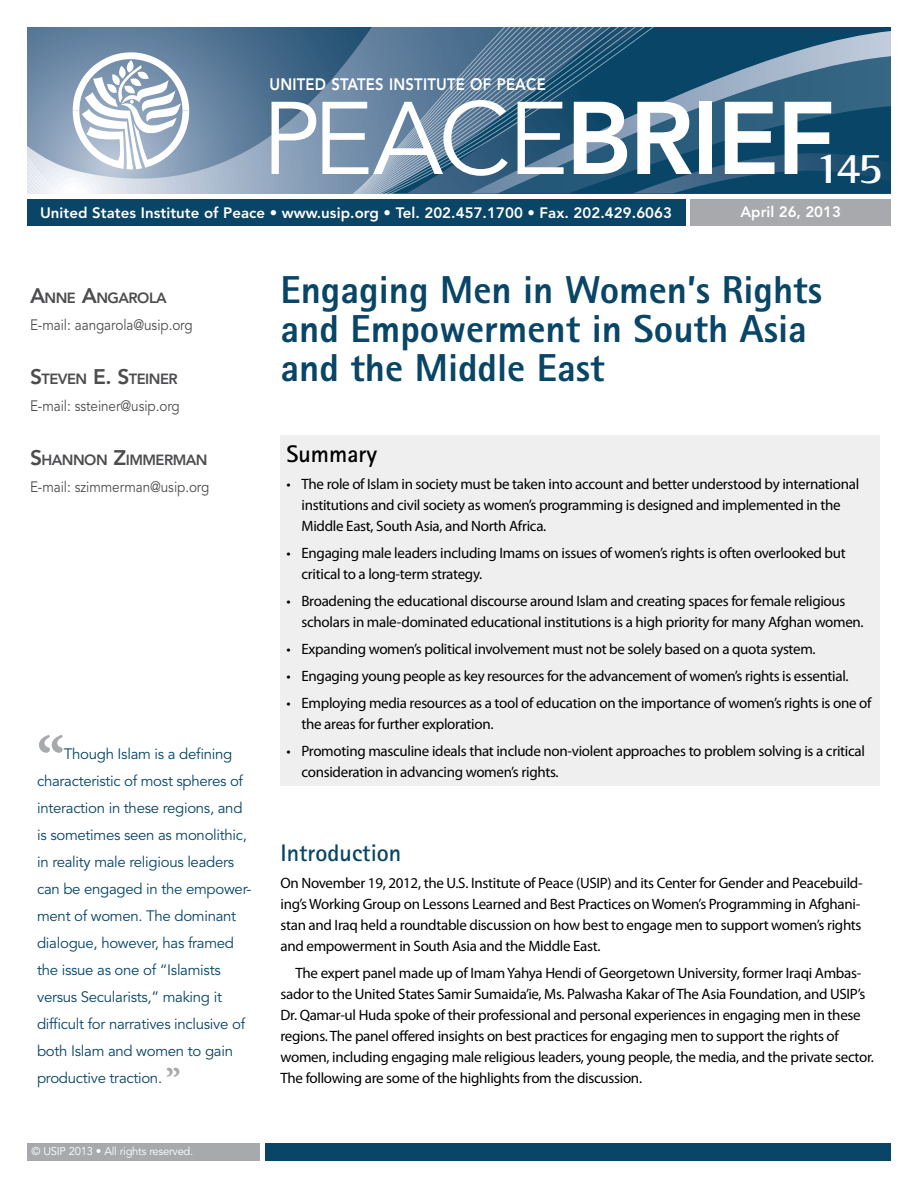
<style>
.page{position:relative;width:918px;height:1188px;background:#fff}
.page>*{position:absolute;margin:0;border:0;box-sizing:border-box;transform-origin:0 0}
.t1{font:102px "Avenir LT Std";color:#fff}
.t2{font:700 63px "Minion Pro";color:#a7a9ac}
.t3{font:700 45px "Rotis Semi Serif";color:#fff}
.t4{font:800 39px/39px "Rotis Sans Serif";color:#084566}
.t5{font:700 24px "Rotis Sans Serif";color:#084566}
.t6{font:700 24px "Rotis Sans Serif";color:#000}
.t7{font:800 16.5px "Avenir LT Std";letter-spacing:.015em;color:#fff;scale:.9 1}
.t8{font:15px/21px "Myriad Pro";letter-spacing:-.02em;color:#000}
.t9{font:15px/27px "Avenir LT Std";letter-spacing:-.02em;color:#084566}
.t10{font:800 15px "Avenir LT Std";letter-spacing:.005em;color:#fff}
.t11{font:15px "Avenir LT Std";letter-spacing:-.005em;color:#4d4d4f;scale:.9 1}
.t12{font:800 14.7px "Avenir LT Std";letter-spacing:-.035em;color:#4d4d4f}
.t13{font:11.25px "Avenir LT Std";letter-spacing:-.025em;color:#fff}
.s1{font-weight:800}
.s2{font-size:21px}
.s3{font-family:"Minion Pro";font-weight:700;font-size:33px;color:#a7a9ac}
</style>
<div class="page">
<svg style="left:27px;top:27px;width:864px;height:167px;background:#4d7491"></svg>
<div style="left:27px;top:199px;width:659px;height:27px;background:#084566"></div>
<div style="left:690px;top:199px;width:201px;height:27px;background:#a7a9ac"></div>
<svg style="left:73px;top:52px;width:116px;height:117px"></svg>
<div style="left:265px;top:1143px;width:626px;height:18px;background:#084566"></div>
<div style="left:27px;top:1143px;width:233px;height:18px;background:#a7a9ac"></div>
<div style="left:280px;top:435px;width:600px;height:351px;background:#efeff0"></div>
<p class="t7" style="left:269px;top:75px;width:109px">UNITED STates</p>
<p class="t7" style="left:389px;top:75px;width:11px">institute</p>
<p class="t7" style="left:470px;top:75px;width:83px">of peace</p>
<h1 class="t1" style="left:262px;top:80px;width:575px">peace<span class="s1">BrieF</span></h1>
<h3 class="t3" style="left:815px;top:141px;width:70px">145</h3>
<p class="t10" style="left:40px;top:204px;width:634px">United States Institute of Peace • www.usip.org • Tel. 202.457.1700 • Fax. 202.429.6063</p>
<p class="t10" style="left:740px;top:203px;width:102px">April 26, 2013</p>
<p class="t12" style="left:30px;top:289px;width:138px"><span class="s2">A</span>NNE <span class="s2">A</span>NGAROLA</p>
<p class="t11" style="left:30px;top:316px;width:182px">E-mail: aangarola@usip.org</p>
<p class="t12" style="left:30px;top:370px;width:149px"><span class="s2">S</span>TEVEN <span class="s2">E. S</span>TEINER</p>
<p class="t11" style="left:30px;top:397px;width:168px">E-mail: ssteiner@usip.org</p>
<p class="t12" style="left:30px;top:451px;width:179px"><span class="s2">S</span>HANNON <span class="s2">Z</span>IMMERMAN</p>
<p class="t11" style="left:30px;top:478px;width:201px">E-mail: szimmerman@usip.org</p>
<h2 class="t2" style="left:37px;top:715px;width:30px">“</h2>
<p class="t9" style="left:37px;top:741px;width:216px;text-indent:27px">Though Islam is a defining characteristic of most spheres of interaction in these regions, and is sometimes seen as monolithic, in reality male religious leaders can be engaged in the empower&shy;ment of women. The dominant dialogue, however, has framed the issue as one of “Islamists versus Secularists,” making it difficult for narratives inclusive of both Islam and women to gain productive traction. <span class="s3">”</span></p>
<p class="t13" style="left:32px;top:1145px;width:163px">© USIP 2013 • All rights reserved.</p>
<h3 class="t4" style="left:280px;top:270px;width:543px">Engaging Men in Women’s Rights and Empowerment in South Asia and the Middle East</h3>
<h3 class="t6" style="left:286px;top:439px;width:92px">Summary</h3>
<p class="t8" style="left:302px;top:473px;width:559px;text-indent:-15px">• The role of Islam in society must be taken into account and better understood by international institutions and civil society as women’s programming is designed and implemented in the<br>Middle East, South Asia, and North Africa.</p>
<p class="t8" style="left:302px;top:542px;width:546px;text-indent:-15px">• Engaging male leaders including Imams on issues of women’s rights is often overlooked but critical to a long-term strategy.</p>
<p class="t8" style="left:302px;top:590px;width:564px;text-indent:-15px">• Broadening the educational discourse around Islam and creating spaces for female religious scholars in male-dominated educational institutions is a high priority for many Afghan women.</p>
<p class="t8" style="left:286px;top:638px;width:531px">• Expanding women’s political involvement must not be solely based on a quota system.</p>
<p class="t8" style="left:286px;top:665px;width:564px">• Engaging young people as key resources for the advancement of women’s rights is essential.</p>
<p class="t8" style="left:302px;top:692px;width:572px;text-indent:-15px">• Employing media resources as a tool of education on the importance of women’s rights is one of the areas for further exploration.</p>
<p class="t8" style="left:302px;top:740px;width:565px;text-indent:-15px">• Promoting masculine ideals that include non-violent approaches to problem solving is a critical consideration in advancing women’s rights.</p>
<h3 class="t5" style="left:280px;top:838px;width:122px">Introduction</h3>
<p class="t8" style="left:280px;top:872px;width:584px">On November 19, 2012, the U.S. Institute of Peace (USIP) and its Center for Gender and Peacebuild&shy;ing’s Working Group on Lessons Learned and Best Practices on Women’s Programming in Afghani&shy;stan and Iraq held a roundtable discussion on how best to engage men to support women’s rights and empowerment in South Asia and the Middle East.</p>
<p class="t8" style="left:280px;top:962px;width:595px;text-indent:15px">The expert panel made up of ImamYahya Hendi of Georgetown University, former Iraqi Ambas&shy;sador to the United States Samir Sumaida’ie, Ms. Palwasha Kakar of The Asia Foundation, and USIP’s Dr. Qamar-ul Huda spoke of their professional and personal experiences in engaging men in these regions. The panel offered insights on best practices for engaging men to support the rights of women, including engaging male religious leaders, young people, the media, and the private sector.<br>The following are some of the highlights from the discussion.</p>
</div>
